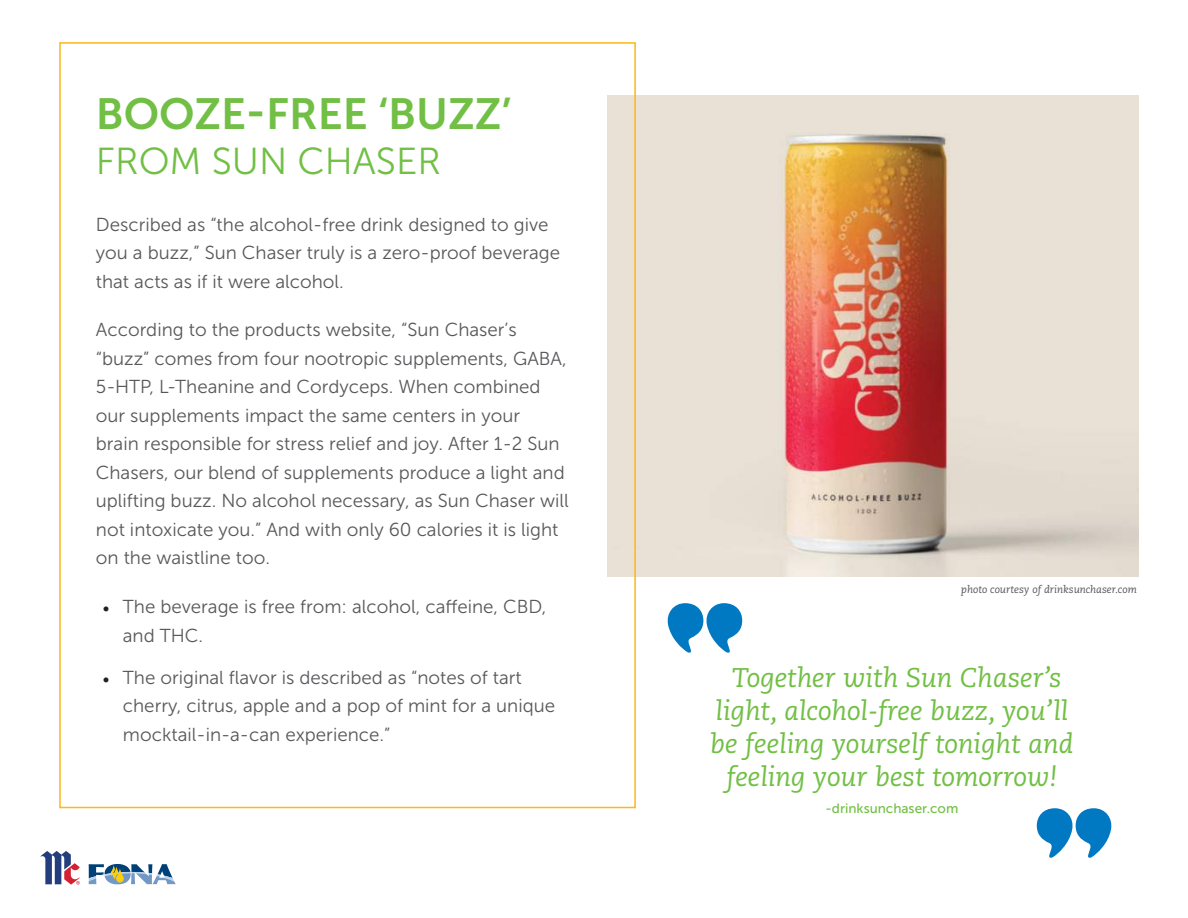
<style>
.page{position:relative;width:1188px;height:918px;background:#fff}
.page>*{position:absolute;margin:0;border:0;box-sizing:border-box;transform-origin:0 0}
.t1{font:43.5px "Museo Sans 700";color:#71bf44}
.t2{font:37.5px "Museo Sans 300";color:#71bf44}
.t3{font:italic 27px/33px "Caecilia LT Std";color:#71bf44;text-align:center}
.t4{font:18.75px/28.5px "Museo Sans 300";color:#57585a}
.t5{font:13.5px "Museo Sans 500";color:#71bf44}
.t6{font:italic 10.5px "Caecilia LT Std";color:#57585a}
.s1{font-family:"Minion Pro";color:#231f20}
.s2{font-family:"Museo Sans 500";font-style:normal;color:#fff}
</style>
<div class="page">
<img style="left:608px;top:95px;width:530px;height:482px">
<svg style="left:1037px;top:808px;width:74px;height:50px"></svg>
<svg style="left:668px;top:603px;width:74px;height:50px"></svg>
<svg style="left:41px;top:851px;width:39px;height:34px"></svg>
<svg style="left:89px;top:864px;width:87px;height:20px"></svg>
<h1 class="t1" style="left:96px;top:90px;width:417px">BOOZE-FREE ‘BUZZ’</h1>
<h2 class="t2" style="left:96px;top:141px;width:347px">FROM SUN CHASER</h2>
<p class="t4" style="left:96px;top:210px;width:466px">Described as “the alcohol-free drink designed to give you a buzz,” Sun Chaser truly is a zero-proof beverage that acts as if it were alcohol.</p>
<p class="t4" style="left:96px;top:316px;width:474px">According to the products website, “Sun Chaser’s “buzz” comes from four nootropic supplements, GABA, 5-HTP, L-Theanine and Cordyceps. When combined our supplements impact the same centers in your<br>brain responsible for stress relief and joy. After 1-2 Sun Chasers, our blend of supplements produce a light and uplifting buzz. No alcohol necessary, as Sun Chaser will not intoxicate you.” And with only 60 calories it is light on the waistline too.</p>
<p class="t4" style="left:123px;top:593px;width:425px;text-indent:-20px"><span class="s1">•</span> The beverage is free from: alcohol, caffeine, CBD, and THC.</p>
<p class="t4" style="left:123px;top:663px;width:434px;text-indent:-20px"><span class="s1">•</span> The original flavor is described as “notes of tart cherry, citrus, apple and a pop of mint for a unique mocktail-in-a-can experience.”</p>
<h3 class="t3" style="left:710px;top:662px;width:365px"><span class="s2">“</span>Together with Sun Chaser’s light, alcohol-free buzz, you’ll be feeling yourself tonight and feeling your best tomorrow!</h3>
<p class="t5" style="left:826px;top:801px;width:134px">-drinksunchaser.com</p>
<p class="t6" style="left:961px;top:583px;width:177px">photo courtesy of drinksunchaser.com</p>
</div>
